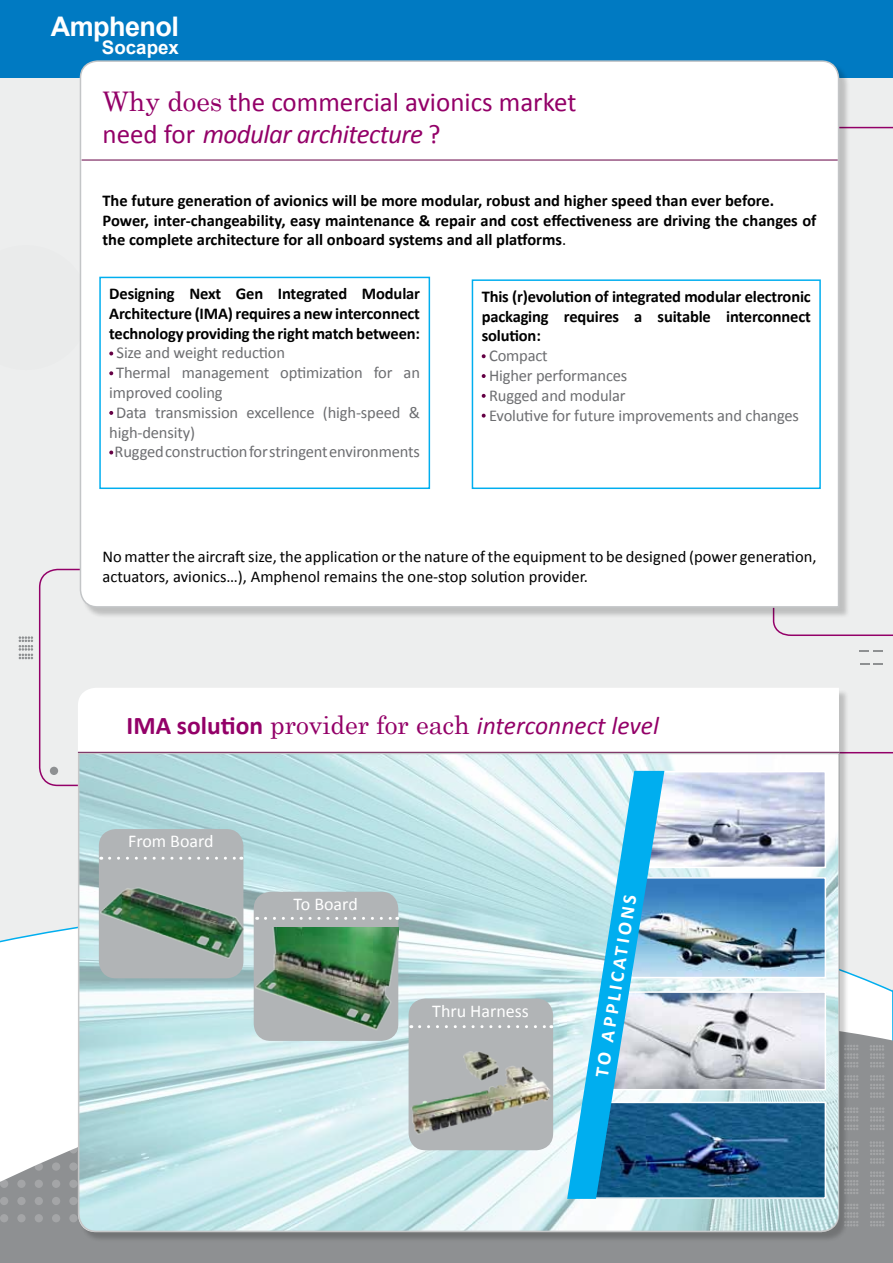
<style>
.page{position:relative;width:893px;height:1263px;background:#edeeee}
.page>*{position:absolute;margin:0;border:0;box-sizing:border-box;transform-origin:0 0}
.t1{font:27px/32.4px "Calibri";color:#930068}
.t2{font:700 27px "Arial";letter-spacing:-.02em;color:#fff}
.t3{font:italic 25.5px "Calibri";color:#930068}
.t4{font:700 19.5px "Calibri";color:#fff}
.t5{font:700 18.75px "Arial";color:#fff}
.t6{font:18px "Calibri";color:#fff}
.t7{font:700 16.5px/19.8px "Calibri";color:#000;text-align:justify}
.t8{font:16.5px/19.8px "Calibri";letter-spacing:-.01em;color:#6d6e71}
.t9{font:16.5px/19.8px "Calibri";color:#000}
.s1{font-family:"Century"}
.s2{font-style:italic}
.s3{font-weight:400}
.s4{font-weight:700;font-style:normal}
.s5{font-family:"Century";font-style:normal}
</style>
<div class="page">
<svg style="left:850px;top:126px;width:43px;height:3px"></svg>
<div style="left:0;top:0;width:893px;height:78px;background:#007ac2"></div>
<div style="left:81px;top:62px;width:769px;height:556px;background:#000;opacity:.2"></div>
<div style="left:79px;top:60px;width:761px;height:548px;background:#fff"></div>
<svg style="left:772px;top:606px;width:121px;height:148px"></svg>
<svg style="left:19px;top:568px;width:81px;height:219px"></svg>
<div style="left:50px;top:767px;width:8px;height:8px;background:#8e9092;border-radius:50%"></div>
<svg style="left:0;top:942px;width:873px;height:321px;fill:#8e9092"></svg>
<div style="left:35px;top:1059px;width:8px;height:8px;background:#fff;border-radius:50%"></div>
<div style="left:52px;top:1059px;width:8px;height:8px;background:#fff;border-radius:50%"></div>
<div style="left:0;top:1059px;width:8px;height:8px;background:#fff;border-radius:50%"></div>
<div style="left:0;top:1042px;width:8px;height:8px;background:#fff;border-radius:50%"></div>
<div style="left:69px;top:1059px;width:9px;height:8px;background:#fff;border-radius:50%"></div>
<div style="left:17px;top:1059px;width:9px;height:8px;background:#fff;border-radius:50%"></div>
<div style="left:17px;top:1042px;width:9px;height:8px;background:#fff;border-radius:50%"></div>
<div style="left:35px;top:1076px;width:8px;height:8px;background:#fff;border-radius:50%"></div>
<div style="left:52px;top:1076px;width:8px;height:8px;background:#fff;border-radius:50%"></div>
<div style="left:0;top:1076px;width:8px;height:8px;background:#fff;border-radius:50%"></div>
<div style="left:69px;top:1076px;width:9px;height:8px;background:#fff;border-radius:50%"></div>
<div style="left:17px;top:1076px;width:9px;height:8px;background:#fff;border-radius:50%"></div>
<div style="left:35px;top:1093px;width:8px;height:9px;background:#fff;border-radius:50%"></div>
<div style="left:52px;top:1093px;width:8px;height:9px;background:#fff;border-radius:50%"></div>
<div style="left:0;top:1093px;width:8px;height:9px;background:#fff;border-radius:50%"></div>
<div style="left:69px;top:1093px;width:9px;height:9px;background:#fff;border-radius:50%"></div>
<div style="left:17px;top:1093px;width:9px;height:9px;background:#fff;border-radius:50%"></div>
<div style="left:35px;top:1111px;width:8px;height:8px;background:#fff;border-radius:50%"></div>
<div style="left:52px;top:1111px;width:8px;height:8px;background:#fff;border-radius:50%"></div>
<div style="left:0;top:1111px;width:8px;height:8px;background:#fff;border-radius:50%"></div>
<div style="left:69px;top:1111px;width:9px;height:8px;background:#fff;border-radius:50%"></div>
<div style="left:17px;top:1111px;width:9px;height:8px;background:#fff;border-radius:50%"></div>
<div style="left:35px;top:1128px;width:8px;height:8px;background:#fff;border-radius:50%"></div>
<div style="left:52px;top:1128px;width:8px;height:8px;background:#fff;border-radius:50%"></div>
<div style="left:0;top:1128px;width:8px;height:8px;background:#fff;border-radius:50%"></div>
<div style="left:69px;top:1128px;width:9px;height:8px;background:#fff;border-radius:50%"></div>
<div style="left:17px;top:1128px;width:9px;height:8px;background:#fff;border-radius:50%"></div>
<div style="left:35px;top:1145px;width:8px;height:8px;background:#fff;border-radius:50%"></div>
<div style="left:52px;top:1145px;width:8px;height:8px;background:#fff;border-radius:50%"></div>
<div style="left:0;top:1145px;width:8px;height:8px;background:#fff;border-radius:50%"></div>
<svg style="left:69px;top:1145px;width:9px;height:8px"></svg>
<div style="left:17px;top:1145px;width:9px;height:8px;background:#fff;border-radius:50%"></div>
<svg style="left:35px;top:1162px;width:8px;height:9px"></svg>
<div style="left:52px;top:1162px;width:8px;height:9px;background:#a4a5a7;border-radius:50%"></div>
<div style="left:0;top:1162px;width:8px;height:9px;background:#fff;border-radius:50%"></div>
<svg style="left:69px;top:1162px;width:9px;height:9px"></svg>
<div style="left:17px;top:1162px;width:9px;height:9px;background:#fff;border-radius:50%"></div>
<div style="left:35px;top:1179px;width:8px;height:9px;background:#a4a5a7;border-radius:50%"></div>
<div style="left:52px;top:1179px;width:8px;height:9px;background:#a4a5a7;border-radius:50%"></div>
<svg style="left:0;top:1179px;width:8px;height:9px"></svg>
<div style="left:69px;top:1179px;width:9px;height:9px;background:#a4a5a7;border-radius:50%"></div>
<div style="left:17px;top:1179px;width:9px;height:9px;background:#a4a5a7;border-radius:50%"></div>
<div style="left:35px;top:1197px;width:8px;height:8px;background:#a4a5a7;border-radius:50%"></div>
<div style="left:52px;top:1197px;width:8px;height:8px;background:#a4a5a7;border-radius:50%"></div>
<div style="left:0;top:1197px;width:8px;height:8px;background:#a4a5a7;border-radius:50%"></div>
<div style="left:69px;top:1197px;width:9px;height:8px;background:#a4a5a7;border-radius:50%"></div>
<div style="left:17px;top:1197px;width:9px;height:8px;background:#a4a5a7;border-radius:50%"></div>
<div style="left:35px;top:1214px;width:8px;height:8px;background:#a4a5a7;border-radius:50%"></div>
<div style="left:52px;top:1214px;width:8px;height:8px;background:#a4a5a7;border-radius:50%"></div>
<div style="left:0;top:1214px;width:8px;height:8px;background:#a4a5a7;border-radius:50%"></div>
<div style="left:69px;top:1214px;width:9px;height:8px;background:#a4a5a7;border-radius:50%"></div>
<div style="left:17px;top:1214px;width:9px;height:8px;background:#a4a5a7;border-radius:50%"></div>
<svg style="left:850px;top:1203px;width:8px;height:23px"></svg>
<svg style="left:850px;top:1171px;width:8px;height:23px"></svg>
<svg style="left:850px;top:1141px;width:8px;height:23px"></svg>
<svg style="left:850px;top:1107px;width:8px;height:23px"></svg>
<svg style="left:850px;top:1075px;width:8px;height:23px"></svg>
<svg style="left:850px;top:1045px;width:8px;height:22px"></svg>
<svg style="left:870px;top:982px;width:23px;height:281px"></svg>
<svg style="left:482px;top:354px;width:4px;height:4px"></svg>
<svg style="left:482px;top:374px;width:4px;height:4px"></svg>
<svg style="left:482px;top:394px;width:4px;height:4px"></svg>
<svg style="left:482px;top:414px;width:4px;height:4px"></svg>
<div style="left:472px;top:279px;width:349px;height:210px;border:2px solid #00aeef"></div>
<svg style="left:109px;top:351px;width:4px;height:4px"></svg>
<svg style="left:109px;top:371px;width:4px;height:4px"></svg>
<svg style="left:109px;top:411px;width:4px;height:4px"></svg>
<svg style="left:109px;top:450px;width:4px;height:4px"></svg>
<div style="left:99px;top:277px;width:331px;height:212px;border:2px solid #00aeef"></div>
<hr style="left:82px;top:160px;width:756px;height:1px;background:#650044">
<div style="left:79px;top:689px;width:771px;height:553px;background:#000;opacity:.2"></div>
<div style="left:78px;top:688px;width:761px;height:64px;background:#fff"></div>
<svg style="left:77px;top:752px;width:763px;height:481px"></svg>
<div style="left:409px;top:998px;width:144px;height:152px;background:#b1b4b6;border-radius:17px"></div>
<svg style="left:420px;top:1025px;width:132px;height:3px"></svg>
<div style="left:254px;top:892px;width:144px;height:149px;background:#b1b4b6;border-radius:17px"></div>
<svg style="left:265px;top:917px;width:133px;height:3px"></svg>
<div style="left:99px;top:829px;width:144px;height:149px;background:#b1b4b6;border-radius:17px"></div>
<svg style="left:110px;top:857px;width:132px;height:3px"></svg>
<img style="left:664px;top:880px;width:159px;height:95px">
<div style="left:630px;top:877px;width:196px;height:101px;border:2px solid #fff"></div>
<img style="left:664px;top:994px;width:159px;height:93px">
<div style="left:610px;top:991px;width:216px;height:99px;border:2px solid #fff"></div>
<img style="left:664px;top:1105px;width:159px;height:91px">
<div style="left:593px;top:1102px;width:233px;height:97px;border:2px solid #fff"></div>
<img style="left:664px;top:774px;width:159px;height:91px">
<div style="left:648px;top:771px;width:178px;height:97px;border:2px solid #fff"></div>
<svg style="left:567px;top:771px;width:97px;height:428px"></svg>
<img style="left:97px;top:884px;width:149px;height:76px">
<img style="left:252px;top:927px;width:146px;height:111px">
<img style="left:400px;top:1046px;width:161px;height:94px">
<h1 class="t2" style="left:51px;top:8px;width:130px">Amphenol</h1>
<p class="t5" style="left:102px;top:34px;width:79px">Socapex</p>
<h1 class="t1" style="left:102px;top:85px;width:475px"><span class="s1">Why does</span> the commercial avionics market need for <span class="s2">modular architecture</span> ?</h1>
<p class="t7" style="left:102px;top:190px;width:715px;text-align:left">The future generation of avionics will be more modular, robust and higher speed than ever before.<br>Power, inter-changeability, easy maintenance &amp; repair and cost effectiveness are driving the changes of the complete architecture for all onboard systems and all platforms<span class="s3">.</span></p>
<p class="t7" style="left:109px;top:283px;width:312px">Designing Next Gen Integrated Modular Architecture (IMA) requires a new interconnect technology providing the right match between:</p>
<p class="t8" style="left:117px;top:343px;width:170px">Size and weight reduction</p>
<p class="t8" style="left:116px;top:362px;width:305px">Thermal management optimization for an</p>
<p class="t8" style="left:109px;top:382px;width:115px">improved cooling</p>
<p class="t8" style="left:116px;top:402px;width:305px">Data transmission excellence (high-speed &amp;</p>
<p class="t8" style="left:109px;top:422px;width:87px">high-density)</p>
<p class="t8" style="left:115px;top:442px;width:307px">Rugged construction for stringent environments</p>
<p class="t7" style="left:482px;top:286px;width:331px">This (r)evolution of integrated modular electronic packaging requires a suitable interconnect solution:</p>
<p class="t8" style="left:489px;top:345px;width:311px">Compact<br>Higher performances<br>Rugged and modular<br>Evolutive for future improvements and changes</p>
<p class="t9" style="left:102px;top:546px;width:715px">No matter the aircraft size, the application or the nature of the equipment to be designed (power generation, actuators, avionics…), Amphenol remains the one-stop solution provider.</p>
<h2 class="t3" style="left:127px;top:707px;width:534px"><span class="s4">IMA solution</span> <span class="s5">provider for each</span> interconnect level</h2>
<p class="t6" style="left:128px;top:828px;width:87px">From Board</p>
<p class="t6" style="left:294px;top:891px;width:66px">To Board</p>
<p class="t6" style="left:432px;top:998px;width:98px">Thru Harness</p>
<p class="t4" style="left:588px;top:1075px;width:186px;rotate:-81deg">TO APPLICATIONS</p>
</div>
